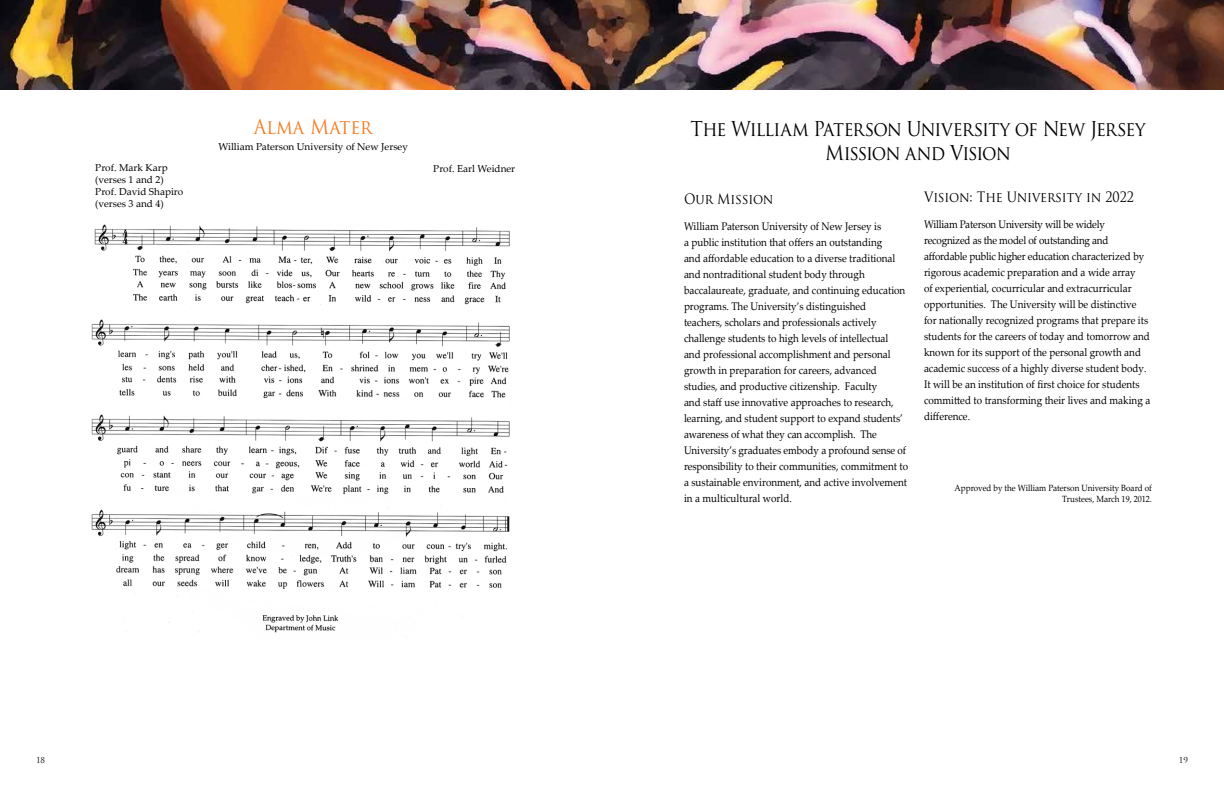
<style>
.page{position:relative;width:1224px;height:792px;background:#fff}
.page>*{position:absolute;margin:0;border:0;box-sizing:border-box;transform-origin:0 0}
.t1{font:20px/24px "Trajan Pro";letter-spacing:-.055em;color:#000;text-align:center;scale:.9 1}
.t2{font:20px "Trajan Pro";color:#f47b20;scale:.9 1}
.t3{font:14px "Trajan Pro";letter-spacing:-.01em;color:#000;scale:.9 1}
.t4{font:11px/16px "Palatino Linotype";color:#000;scale:.9 1}
.t5{font:10px/12px "Palatino Linotype";color:#000}
.t6{font:9px/10.8px "Palatino Linotype";color:#000;text-align:right;scale:.9 1}
.t7{font:8px "Trajan Pro";color:#000}
</style>
<div class="page">
<img style="left:91px;top:224px;width:419px;height:409px">
<img style="left:0;top:0;width:1224px;height:89px">
<h1 class="t2" style="left:254px;top:114px;width:133px">Alma Mater</h1>
<p class="t5" style="left:218px;top:140px;width:191px">William Paterson University of New Jersey</p>
<p class="t5" style="left:95px;top:162px;width:90px">Prof. Mark Karp (verses 1 and 2)<br>Prof. David Shapiro (verses 3 and 4)</p>
<p class="t5" style="left:433px;top:162px;width:83px">Prof. Earl Weidner</p>
<h1 class="t1" style="left:690px;top:117px;width:507px">The William Paterson University of New Jersey<br>Mission and Vision</h1>
<p class="t3" style="left:684px;top:190px;width:101px">Our Mission</p>
<p class="t4" style="left:684px;top:217px;width:250px">William Paterson University of New Jersey is<br>a public institution that offers an outstanding<br>and affordable education to a diverse traditional and nontraditional student body through baccalaureate, graduate, and continuing education programs. The University’s distinguished<br>teachers, scholars and professionals actively challenge students to high levels of intellectual<br>and professional accomplishment and personal growth in preparation for careers, advanced studies, and productive citizenship. Faculty<br>and staff use innovative approaches to research, learning, and student support to expand students’ awareness of what they can accomplish. The University’s graduates embody a profound sense of responsibility to their communities, commitment to a sustainable environment, and active involvement in a multicultural world.</p>
<p class="t3" style="left:924px;top:188px;width:235px">Vision: The University in 2022</p>
<p class="t4" style="left:924px;top:216px;width:253px">William Paterson University will be widely recognized as the model of outstanding and affordable public higher education characterized by rigorous academic preparation and a wide array<br>of experiential, cocurricular and extracurricular opportunities. The University will be distinctive for nationally recognized programs that prepare its students for the careers of today and tomorrow and known for its support of the personal growth and academic success of a highly diverse student body.<br>It will be an institution of first choice for students committed to transforming their lives and making a difference.</p>
<p class="t6" style="left:955px;top:483px;width:221px">Approved by the William Paterson University Board of<br>Trustees, March 19, 2012.</p>
<p class="t7" style="left:36px;top:756px;width:11px">18</p>
<p class="t7" style="left:1179px;top:755px;width:11px">19</p>
</div>
